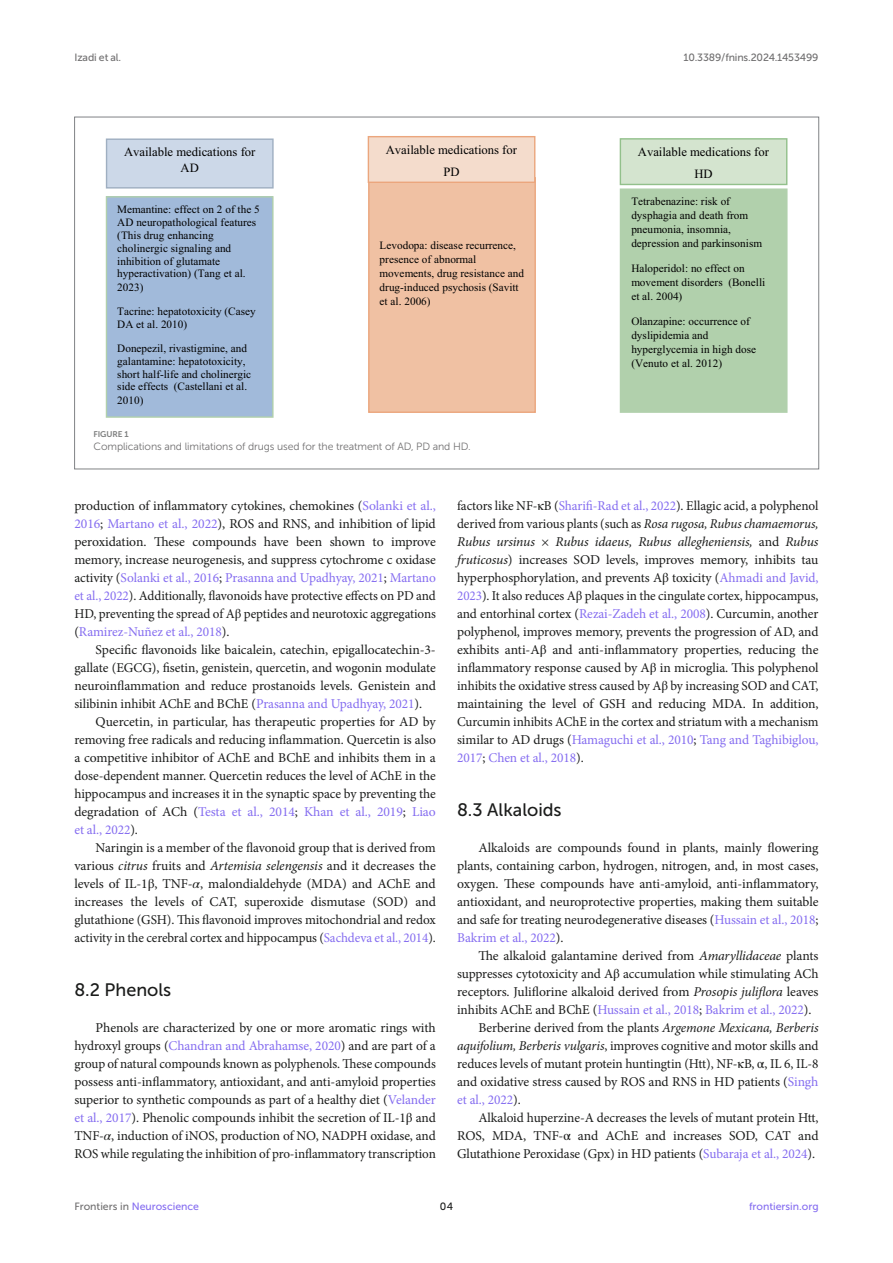
<style>
.page{position:relative;width:893px;height:1263px;background:#fff}
.page>*{position:absolute;margin:0;border:0;box-sizing:border-box;transform-origin:0 0}
.HEAD_2{font:18px "Museo Sans 500";color:#1b1c1b}
.TEXT{font:13.5px/18px "Minion Pro";letter-spacing:-.005em;color:#1b1c1b;text-align:justify}
.t1{font:12.6px/15.8px "Times New Roman";color:#000;text-align:center}
.t2{font:11.25px/14px "Times New Roman";color:#000}
.FIG_LEG{font:10.5px "Museo Sans 300";letter-spacing:-.01em;color:#706f70}
.t3{font:10.5px "Museo Sans 500";color:#856df0}
.t4{font:10.5px "Museo Sans 500";letter-spacing:-.015em;color:#706f70}
.t5{font:10.5px "Museo Sans 500";color:#1b1c1b}
.FIG_HD{font:8.25px "Museo Sans 700";letter-spacing:-.01em;color:#7e7f7f}
.s1{color:#856df0}
.s2{font-family:"STIX General"}
.s3{font-style:italic}
.s4{font-family:"STIX General";font-style:italic}
.s5{color:#706f70}
</style>
<div class="page">
<div style="left:106px;top:197px;width:167px;height:220px;background:#a1bada"></div>
<div style="left:106px;top:196px;width:168px;height:222px;border:1px solid #b1d0ac"></div>
<div style="left:620px;top:189px;width:167px;height:223px;background:#b1d0ac"></div>
<div style="left:620px;top:188px;width:167px;height:225px;border:1px solid #b1d0ac"></div>
<div style="left:368px;top:177px;width:168px;height:236px;background:#f0c1a3;border:1px solid #eba67d"></div>
<div style="left:107px;top:139px;width:166px;height:49px;background:#ccd8e8"></div>
<div style="left:106px;top:138px;width:168px;height:51px;border:1px solid #9fafc1"></div>
<div style="left:620px;top:139px;width:167px;height:45px;background:#d4e4cf"></div>
<div style="left:620px;top:138px;width:167px;height:47px;border:1px solid #92c08b"></div>
<div style="left:368px;top:137px;width:167px;height:45px;background:#f4dccc"></div>
<div style="left:368px;top:136px;width:167px;height:47px;border:1px solid #eba67d"></div>
<p class="t4" style="left:74px;top:51px;width:48px">Izadi et al.</p>
<p class="t4" style="left:683px;top:51px;width:137px">10.3389/fnins.2024.1453499</p>
<p class="t1" style="left:386px;top:140px;width:133px;line-height:21.8px">Available medications for<br>PD</p>
<p class="t1" style="left:124px;top:146px;width:133px">Available medications for<br>AD</p>
<p class="t1" style="left:638px;top:142px;width:133px;line-height:21.9px">Available medications for<br>HD</p>
<p class="t2" style="left:117px;top:204px;width:144px;line-height:12.9px">Memantine: effect on 2 of the 5<br>AD neuropathological features (This drug enhancing cholinergic signaling and inhibition of glutamate hyperactivation) (Tang et al.<br>2023)</p>
<p class="t2" style="left:117px;top:305px;width:140px;line-height:13px">Tacrine: hepatotoxicity (Casey<br>DA et al. 2010)</p>
<p class="t2" style="left:117px;top:342px;width:135px;line-height:12.9px">Donepezil, rivastigmine, and galantamine: hepatotoxicity, short half-life and cholinergic side effects (Castellani et al.<br>2010)</p>
<p class="t2" style="left:380px;top:239px;width:146px">Levodopa: disease recurrence, presence of abnormal movements, drug resistance and drug-induced psychosis (Savitt et al. 2006)</p>
<p class="FIG_HD" style="left:94px;top:429px;width:37px">FIGURE 1</p>
<p class="FIG_LEG" style="left:94px;top:441px;width:379px">Complications and limitations of drugs used for the treatment of AD, PD and HD.</p>
<p class="t2" style="left:631px;top:195px;width:132px">Tetrabenazine: risk of dysphagia and death from pneumonia, insomnia, depression and parkinsonism</p>
<p class="t2" style="left:631px;top:263px;width:135px">Haloperidol: no effect on movement disorders (Bonelli et al. 2004)</p>
<p class="t2" style="left:631px;top:316px;width:126px">Olanzapine: occurrence of dyslipidemia and hyperglycemia in high dose (Venuto et al. 2012)</p>
<p class="TEXT" style="left:74px;top:497px;width:363px">production of inflammatory cytokines, chemokines (<span class="s1">Solanki et al., 2016</span>; <span class="s1">Martano et al., 2022</span>), ROS and RNS, and inhibition of lipid peroxidation. These compounds have been shown to improve memory, increase neurogenesis, and suppress cytochrome c oxidase activity (<span class="s1">Solanki et al., 2016</span>; <span class="s1">Prasanna and Upadhyay, 2021</span>; <span class="s1">Martano et al., 2022</span>). Additionally, flavonoids have protective effects on PD and HD, preventing the spread of A<span class="s2">β</span> peptides and neurotoxic aggregations (<span class="s1">Ramirez-Nuñez et al., 2018</span>).</p>
<p class="TEXT" style="left:74px;top:641px;width:363px;text-indent:21px">Specific flavonoids like baicalein, catechin, epigallocatechin-3- gallate (EGCG), fisetin, genistein, quercetin, and wogonin modulate neuroinflammation and reduce prostanoids levels. Genistein and silibinin inhibit AChE and BChE (<span class="s1">Prasanna and Upadhyay, 2021</span>).</p>
<p class="TEXT" style="left:74px;top:713px;width:363px;text-indent:21px">Quercetin, in particular, has therapeutic properties for AD by removing free radicals and reducing inflammation. Quercetin is also a competitive inhibitor of AChE and BChE and inhibits them in a dose-dependent manner. Quercetin reduces the level of AChE in the hippocampus and increases it in the synaptic space by preventing the degradation of ACh (<span class="s1">Testa et al., 2014</span>; <span class="s1">Khan et al., 2019</span>; <span class="s1">Liao et al., 2022</span>).</p>
<p class="TEXT" style="left:74px;top:839px;width:363px;text-indent:21px">Naringin is a member of the flavonoid group that is derived from various <span class="s3">citrus</span> fruits and <span class="s3">Artemisia selengensis</span> and it decreases the levels of IL-1<span class="s2">β</span>, TNF-<span class="s4">α</span>, malondialdehyde (MDA) and AChE and increases the levels of CAT, superoxide dismutase (SOD) and glutathione (GSH). This flavonoid improves mitochondrial and redox activity in the cerebral cortex and hippocampus (<span class="s1">Sachdeva et al., 2014</span>).</p>
<p class="HEAD_2" style="left:74px;top:980px;width:98px">8.2 Phenols</p>
<p class="TEXT" style="left:74px;top:1019px;width:363px;text-indent:21px">Phenols are characterized by one or more aromatic rings with hydroxyl groups (<span class="s1">Chandran and Abrahamse, 2020</span>) and are part of a group of natural compounds known as polyphenols. These compounds possess anti-inflammatory, antioxidant, and anti-amyloid properties superior to synthetic compounds as part of a healthy diet (<span class="s1">Velander et al., 2017</span>). Phenolic compounds inhibit the secretion of IL-1<span class="s2">β</span> and TNF-<span class="s4">α</span>, induction of iNOS, production of NO, NADPH oxidase, and ROS while regulating the inhibition of pro-inflammatory transcription</p>
<p class="TEXT" style="left:457px;top:497px;width:363px">factors like NF-<span class="s2">κ</span>B (<span class="s1">Sharifi-Rad et al., 2022</span>). Ellagic acid, a polyphenol derived from various plants (such as <span class="s3">Rosa rugosa, Rubus chamaemorus, Rubus ursinus × Rubus idaeus, Rubus allegheniensis,</span> and <span class="s3">Rubus fruticosus</span>) increases SOD levels, improves memory, inhibits tau hyperphosphorylation, and prevents A<span class="s2">β</span> toxicity (<span class="s1">Ahmadi and Javid, 2023</span>). It also reduces A<span class="s2">β</span> plaques in the cingulate cortex, hippocampus, and entorhinal cortex (<span class="s1">Rezai-Zadeh et al., 2008</span>). Curcumin, another polyphenol, improves memory, prevents the progression of AD, and exhibits anti-A<span class="s2">β</span> and anti-inflammatory properties, reducing the inflammatory response caused by A<span class="s2">β</span> in microglia. This polyphenol inhibits the oxidative stress caused by A<span class="s2">β</span> by increasing SOD and CAT, maintaining the level of GSH and reducing MDA. In addition, Curcumin inhibits AChE in the cortex and striatum with a mechanism similar to AD drugs (<span class="s1">Hamaguchi et al., 2010</span>; <span class="s1">Tang and Taghibiglou, 2017</span>; <span class="s1">Chen et al., 2018</span>).</p>
<p class="HEAD_2" style="left:457px;top:800px;width:106px">8.3 Alkaloids</p>
<p class="TEXT" style="left:457px;top:839px;width:363px;text-indent:21px">Alkaloids are compounds found in plants, mainly flowering plants, containing carbon, hydrogen, nitrogen, and, in most cases, oxygen. These compounds have anti-amyloid, anti-inflammatory, antioxidant, and neuroprotective properties, making them suitable and safe for treating neurodegenerative diseases (<span class="s1">Hussain et al., 2018</span>; <span class="s1">Bakrim et al., 2022</span>).</p>
<p class="TEXT" style="left:457px;top:947px;width:363px;text-indent:21px">The alkaloid galantamine derived from <span class="s3">Amaryllidaceae</span> plants suppresses cytotoxicity and A<span class="s2">β</span> accumulation while stimulating ACh receptors. Juliflorine alkaloid derived from <span class="s3">Prosopis juliflora</span> leaves inhibits AChE and BChE (<span class="s1">Hussain et al., 2018</span>; <span class="s1">Bakrim et al., 2022</span>).</p>
<p class="TEXT" style="left:457px;top:1019px;width:363px;text-indent:21px">Berberine derived from the plants <span class="s3">Argemone Mexicana, Berberis aquifolium, Berberis vulgaris</span>, improves cognitive and motor skills and reduces levels of mutant protein huntingtin (Htt), NF-<span class="s2">κ</span>B, <span class="s2">α</span>, IL 6, IL-8 and oxidative stress caused by ROS and RNS in HD patients (<span class="s1">Singh et al., 2022</span>).</p>
<p class="TEXT" style="left:457px;top:1109px;width:363px;text-indent:21px">Alkaloid huperzine-A decreases the levels of mutant protein Htt, ROS, MDA, TNF-<span class="s2">α</span> and AChE and increases SOD, CAT and Glutathione Peroxidase (Gpx) in HD patients (<span class="s1">Subaraja et al., 2024</span>).</p>
<p class="t3" style="left:74px;top:1200px;width:126px"><span class="s5">Frontiers in</span> Neuroscience</p>
<p class="t5" style="left:440px;top:1200px;width:15px">04</p>
<p class="t3" style="left:749px;top:1200px;width:71px">frontiersin.org</p>
</div>
